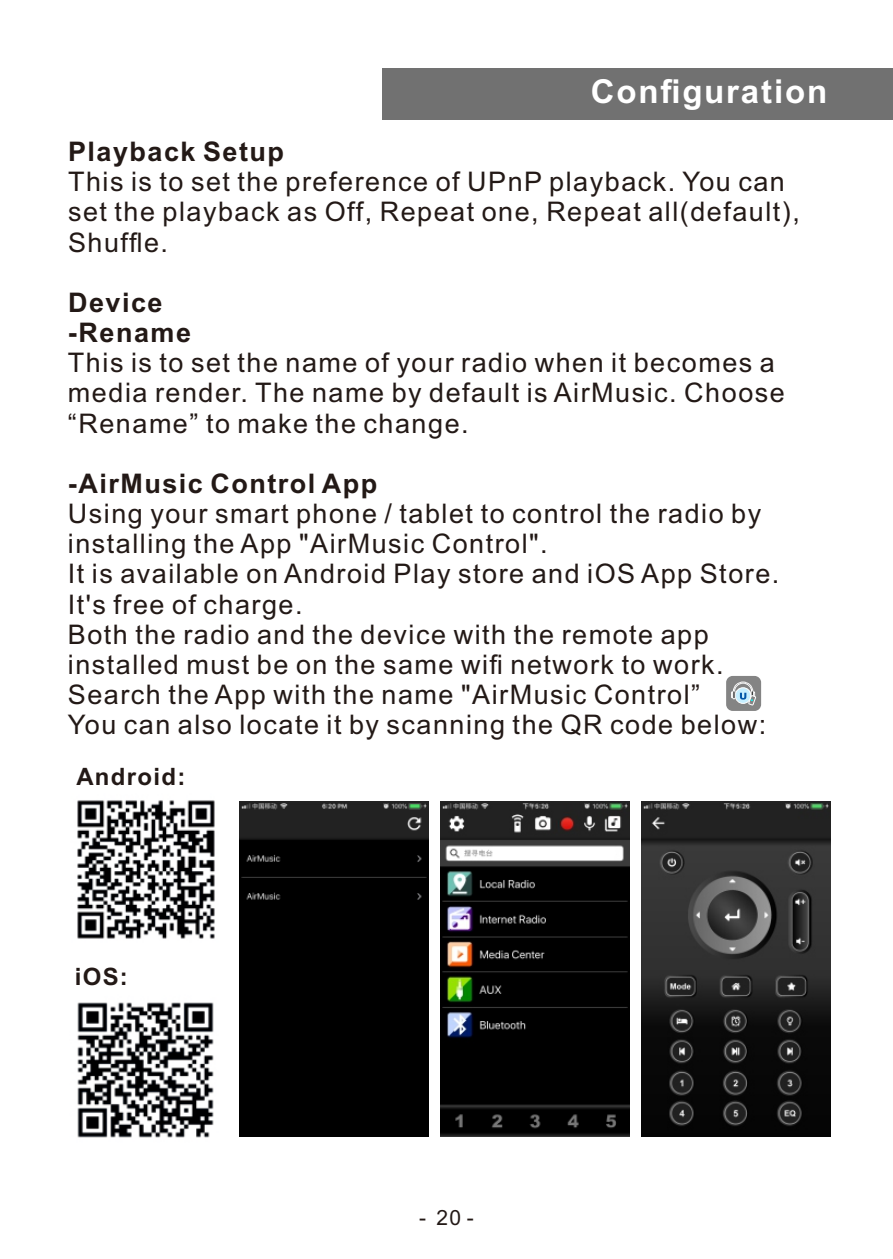
<style>
.page{position:relative;width:893px;height:1259px;background:#fff}
.page>*{position:absolute;margin:0;border:0;box-sizing:border-box;transform-origin:0 0}
.t1{font:700 33px "Arial";letter-spacing:.055em;color:#fff}
.t2{font:27px/30.3px "Arial";letter-spacing:.055em;color:#231916}
.t3{font:700 27px/30.3px "Arial";letter-spacing:.055em;color:#231916}
.t4{font:700 24px "Arial";letter-spacing:.055em;color:#231916}
.t5{font:21px "Arial";color:#231916}
</style>
<div class="page">
<div style="left:726px;top:676px;width:35px;height:35px;background:#848484;border-radius:7px"></div>
<svg style="left:731px;top:682px;width:25px;height:23px"></svg>
<img style="left:642px;top:801px;width:188px;height:335px">
<img style="left:240px;top:801px;width:188px;height:335px">
<img style="left:441px;top:801px;width:188px;height:335px">
<img style="left:77px;top:800px;width:138px;height:139px">
<img style="left:77px;top:1002px;width:137px;height:136px">
<div style="left:383px;top:68px;width:510px;height:51px;background:#717171"></div>
<p class="t1" style="left:591px;top:79px;width:238px">Configuration</p>
<p class="t3" style="left:68px;top:139px;width:218px">Playback Setup</p>
<p class="t2" style="left:68px;top:169px;width:733px">This is to set the preference of UPnP playback. You can set the playback as Off, Repeat one, Repeat all(default),<br>Shuffle.</p>
<p class="t3" style="left:68px;top:290px;width:125px">Device -Rename</p>
<p class="t2" style="left:68px;top:350px;width:718px">This is to set the name of your radio when it becomes a media render. The name by default is AirMusic. Choose “Rename” to make the change.</p>
<p class="t3" style="left:68px;top:471px;width:311px">-AirMusic Control App</p>
<p class="t2" style="left:68px;top:501px;width:713px">Using your smart phone / tablet to control the radio by installing the App "AirMusic Control".<br>It is available on Android Play store and iOS App Store.<br>It's free of charge.<br>Both the radio and the device with the remote app installed must be on the same wifi network to work.<br>Search the App with the name "AirMusic Control”<br>You can also locate it by scanning the QR code below:</p>
<p class="t4" style="left:76px;top:767px;width:110px">Android:</p>
<p class="t4" style="left:75px;top:968px;width:55px">iOS:</p>
<p class="t5" style="left:419px;top:1209px;width:56px">- 20 -</p>
</div>
